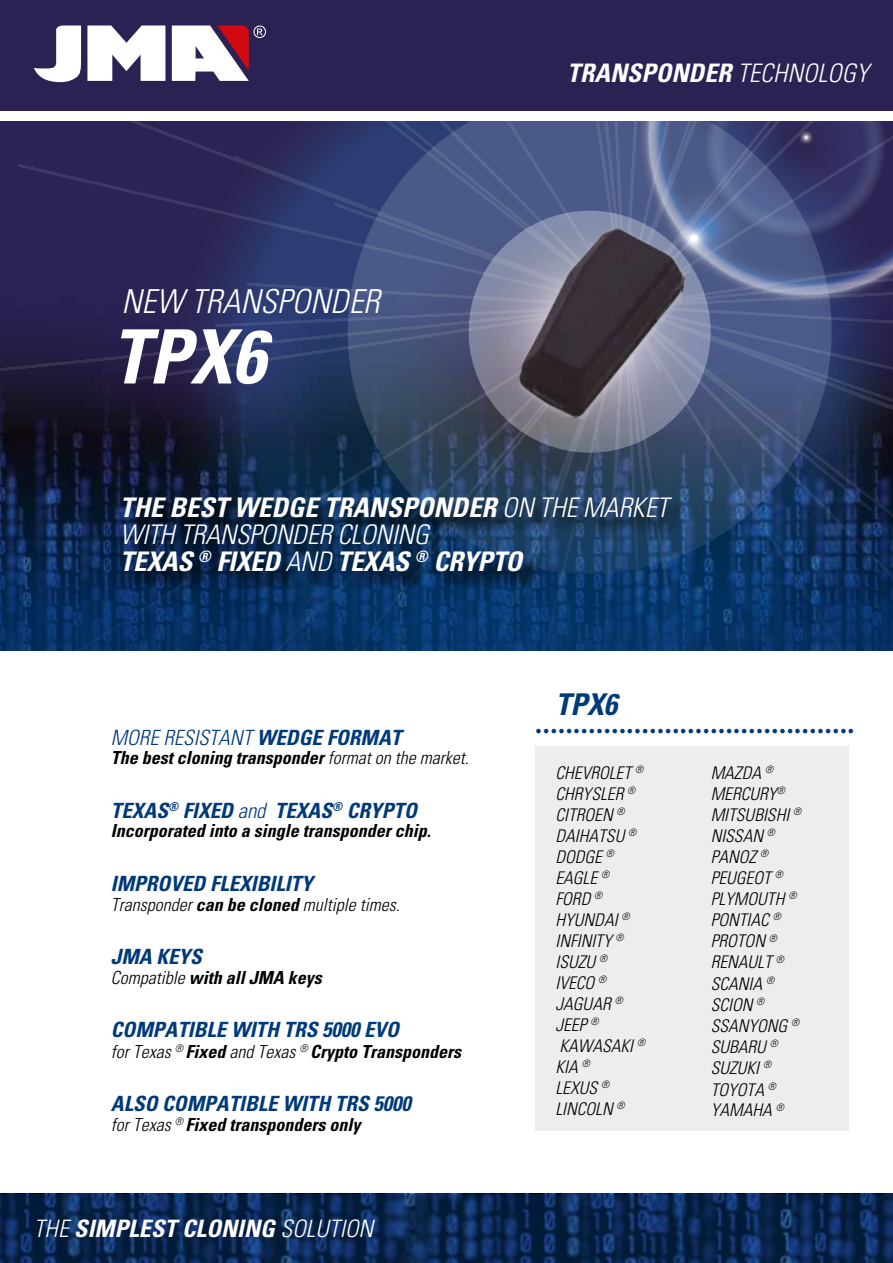
<style>
.page{position:relative;width:893px;height:1263px;background:#fff}
.page>*{position:absolute;margin:0;border:0;box-sizing:border-box;transform-origin:0 0}
.t1{font:italic 700 condensed 75px "Univers LT";color:#fff}
.t2{font:italic 300 condensed 33px "Univers LT";color:#fff}
.t3{font:700 30px "Minion Pro";color:#003a78}
.t4{font:italic 700 condensed 30px "Univers LT";color:#003a78}
.t5{font:italic 700 condensed 27px/27px "Univers LT";color:#fff}
.t6{font:italic 700 condensed 25.5px "Univers LT";letter-spacing:.005em;color:#fefefe}
.t7{font:italic 700 condensed 24px "Univers LT";letter-spacing:.005em;color:#fff}
.t8{font:italic 700 condensed 21px "Univers LT";color:#003a78}
.t9{font:italic 300 condensed 21px "Univers LT";color:#003a78}
.t10{font:italic 700 condensed 18px "Univers LT";color:#000}
.t11{font:italic 300 condensed 18px "Univers LT";color:#000}
.t12{font:italic 300 condensed 17.4px/21.1px "Univers LT";color:#000}
.s1{font-weight:300}
.s2{font-weight:700}
</style>
<div class="page">
<svg style="left:0;top:121px;width:893px;height:234px;background:#343868"></svg>
<svg style="left:886px;top:121px;width:7px;height:197px"></svg>
<svg style="left:504px;top:121px;width:382px;height:234px;background:#4e5884"></svg>
<svg style="left:0;top:355px;width:893px;height:296px;background:#1c355b"></svg>
<div style="left:0;top:0;width:893px;height:111px;background:#2b2253"></div>
<svg style="left:87px;top:26px;width:78px;height:55px"></svg>
<svg style="left:34px;top:26px;width:47px;height:56px"></svg>
<svg style="left:172px;top:26px;width:94px;height:55px"></svg>
<div style="left:126px;top:500px;width:564px;height:91px;background:#000;opacity:.75"></div>
<svg style="left:0;top:1194px;width:893px;height:69px;background:#0b2853"></svg>
<img style="left:515px;top:217px;width:175px;height:213px">
<div style="left:535px;top:746px;width:313px;height:385px;background:#ededed"></div>
<h2 class="t2" style="left:121px;top:282px;width:260px">NEW TRANSPONDER</h2>
<h1 class="t1" style="left:111px;top:311px;width:156px">TPX6</h1>
<h3 class="t6" style="left:567px;top:57px;width:303px">TRANSPONDER <span class="s1">TECHNOLOGY</span></h3>
<h3 class="t5" style="left:120px;top:494px;width:550px">THE BEST WEDGE TRANSPONDER <span class="s1">ON THE MARKET<br>WITH TRANSPONDER CLONING<br></span>TEXAS <sup>®</sup> Fixed</h3>
<h3 class="t5" style="left:285px;top:548px;width:209px"><span class="s1">AND</span> TEXAS <sup>®</sup> Cr ypto</h3>
<p class="t9" style="left:111px;top:725px;width:292px">MORE RESISTANT <span class="s2">WEDGE FORMAT</span></p>
<p class="t10" style="left:111px;top:746px;width:359px">The best cloning transponder <span class="s1">format on the market.</span></p>
<p class="t8" style="left:111px;top:798px;width:101px">TEXAS<sup>®</sup> Fixed</p>
<p class="t8" style="left:238px;top:798px;width:158px"><span class="s1">and</span> TEXAS<sup>®</sup> Cr ypto</p>
<p class="t10" style="left:111px;top:820px;width:321px">Incorporated into a single transponder chip.</p>
<p class="t8" style="left:111px;top:870px;width:203px">IMPROVED FLEXIBILITY</p>
<p class="t11" style="left:111px;top:894px;width:290px">Transponder <span class="s2">can be cloned</span> multiple times.</p>
<p class="t8" style="left:111px;top:944px;width:93px">JMA KEYS</p>
<p class="t10" style="left:111px;top:967px;width:212px"><span class="s1">Compatible</span> with all JMA keys</p>
<p class="t8" style="left:111px;top:1017px;width:290px">COMPATIBLE WITH TRS 5000 EVO</p>
<p class="t10" style="left:111px;top:1040px;width:352px"><span class="s1">for Texas</span> <sup>®</sup> Fixed <span class="s1">and Texas</span> <sup>®</sup> Crypto Transponders</p>
<p class="t8" style="left:111px;top:1090px;width:301px">ALSO COMPATIBLE WITH TRS 5000</p>
<p class="t10" style="left:111px;top:1113px;width:253px"><span class="s1">for Texas</span> <sup>®</sup> Fixed transponders only</p>
<h3 class="t7" style="left:34px;top:1214px;width:341px"><span class="s1">THE</span> SIMPLEST CLONING <span class="s1">SOLUTION</span></h3>
<h3 class="t4" style="left:555px;top:686px;width:63px">TPX6</h3>
<h3 class="t3" style="left:535px;top:702px;width:322px">..........................................</h3>
<p class="t12" style="left:555px;top:762px;width:91px">CHEVROLET <sup>®<br></sup>CHRYSLER <sup>®<br></sup>CITROEN <sup>®<br></sup>DAIHATSU <sup>®<br></sup>DODGE <sup>®<br></sup>EAGLE <sup>®<br></sup>FORD <sup>®<br></sup>HYUNDAI <sup>®<br></sup>INFINITY <sup>®<br></sup>ISUZU <sup>®<br></sup>IVECO <sup>®<br></sup>JAGUAR <sup>®<br></sup>JEEP <sup>®<br></sup>KAWASAKI <sup>®<br></sup>KIA <sup>®<br></sup>LEXUS <sup>®<br></sup>LINCOLN <sup>®</sup></p>
<p class="t12" style="left:711px;top:762px;width:92px">MAZDA <sup>®<br></sup>MERCURY<sup>®<br></sup>MITSUBISHI <sup>®<br></sup>NISSAN <sup>®<br></sup>PANOZ <sup>®<br></sup>PEUGEOT <sup>®<br></sup>PLYMOUTH <sup>®<br></sup>PONTIAC <sup>®<br></sup>PROTON <sup>®<br></sup>RENAULT <sup>®<br></sup>SCANIA <sup>®<br></sup>SCION <sup>®<br></sup>SSANYONG <sup>®<br></sup>SUBARU <sup>®<br></sup>SUZUKI <sup>®<br></sup>TOYOTA <sup>®<br></sup>YAMAHA <sup>®</sup></p>
</div>
